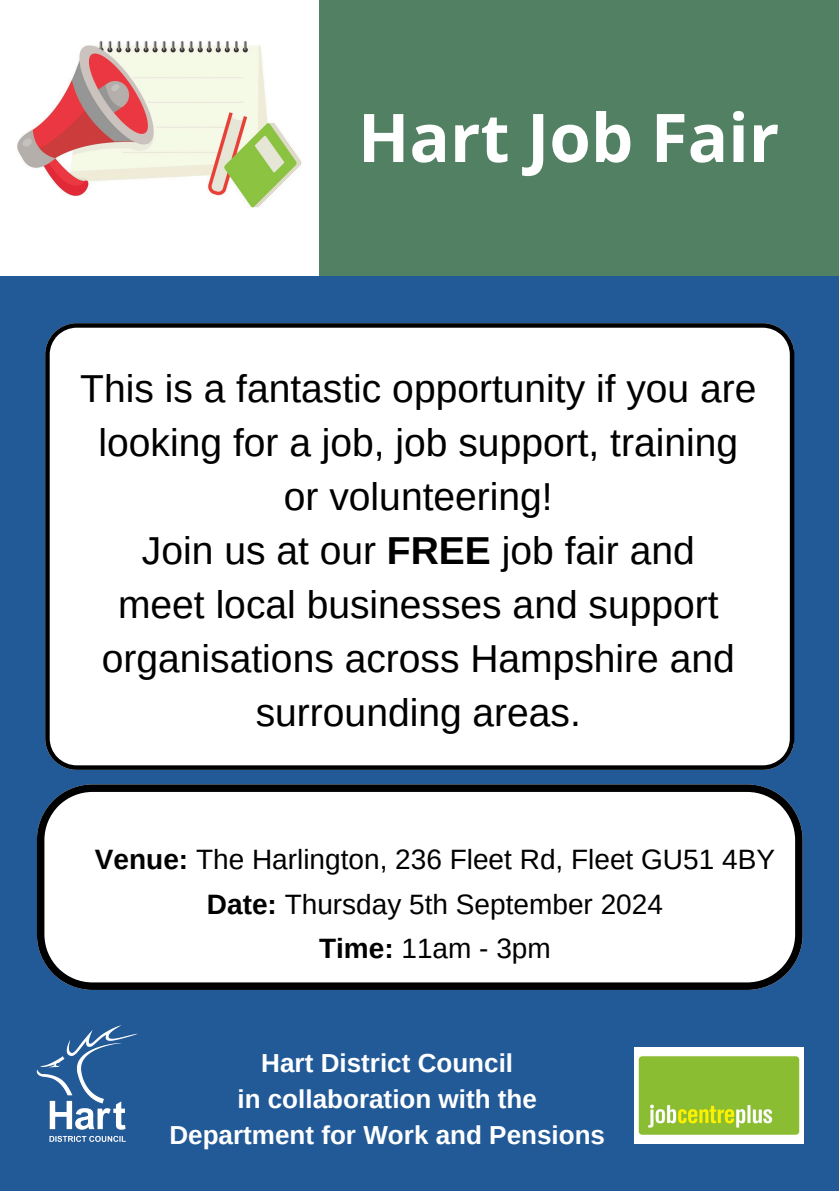
<style>
.page{position:relative;width:839px;height:1191px;background:#fff}
.page>*{position:absolute;margin:0;border:0;box-sizing:border-box;transform-origin:0 0}
.t1{font:700 67.2px "Open Sans";color:#fff}
.t2{font:39px/54px "Arimo";color:#000;text-align:center}
.t3{font:28px "Arimo";color:#000}
.t4{font:700 26px/36px "Arimo";color:#fff;text-align:center}
.s1{font-weight:700}
</style>
<div class="page">
<div style="left:0;top:0;width:838px;height:1191px;background:#225997"></div>
<div style="left:298px;top:0;width:540px;height:276px;background:#528063"></div>
<svg style="left:37px;top:784px;width:765px;height:206px;background:#e4e5e7"></svg>
<div style="left:45px;top:323px;width:749px;height:447px;background:#fff"></div>
<img style="left:36px;top:1025px;width:102px;height:117px">
<img style="left:0;top:0;width:318px;height:276px">
<img style="left:635px;top:1047px;width:168px;height:96px">
<p class="t1" style="left:358px;top:90px;width:423px">Hart Job Fair</p>
<p class="t2" style="left:80px;top:362px;width:677px">This is a fantastic opportunity if you are looking for a job, job support, training or volunteering!<br>Join us at our <span class="s1">FREE</span> job fair and<br>meet local businesses and support organisations across Hampshire and surrounding areas.</p>
<p class="t3" style="left:95px;top:844px;width:681px"><span class="s1">Venue:</span> The Harlington, 236 Fleet Rd, Fleet GU51 4BY</p>
<p class="t3" style="left:207px;top:889px;width:457px"><span class="s1">Date:</span> Thursday 5th September 2024</p>
<h3 class="t3" style="left:319px;top:932px;width:233px"><span class="s1">Time:</span> 11am - 3pm</h3>
<p class="t4" style="left:169px;top:1045px;width:437px">Hart District Council<br>in collaboration with the<br>Department for Work and Pensions</p>
</div>
